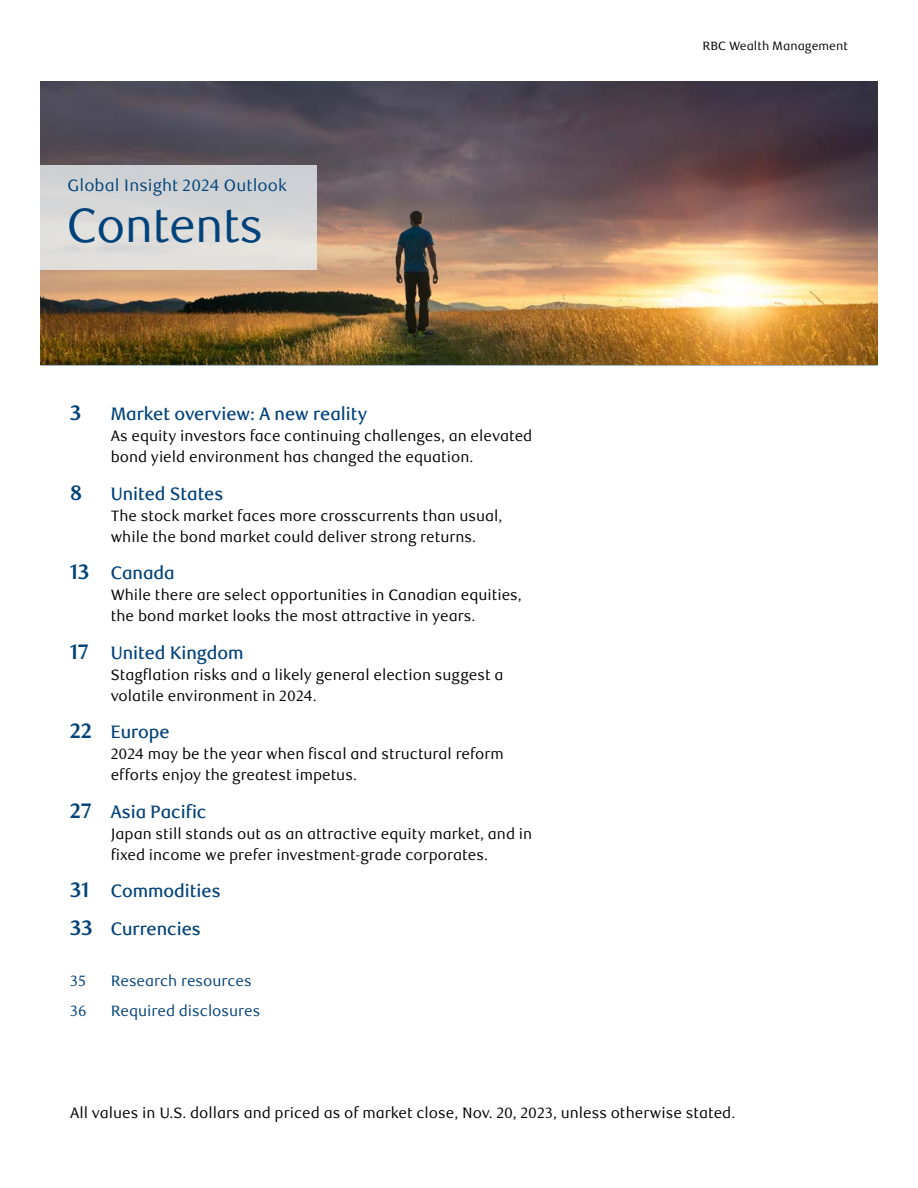
<style>
.page{position:relative;width:918px;height:1188px;background:#fff}
.page>*{position:absolute;margin:0;border:0;box-sizing:border-box;transform-origin:0 0}
.Main_2023_Contents_title_not_in_TOC{font:48px "RBC Display";color:#00427a}
.TOC_TOC_entry_large{font:700 21px "RBC Display";color:#00427a}
.TOC_TOC_entry_large-2{font:500 18px "RBC Display";color:#00427a}
.Main_2023_Banner_p1_pubname{font:16.5px "RBC Text";letter-spacing:.005em;color:#00427a}
.TOC_TOC_small_summary{font:15px/21px "RBC Text";color:#000}
.TOC_TOC_entry_small{font:15px "RBC Text";color:#00427a}
.t1{font:12px "RBC Text";color:#000}
.s1{font-weight:700;font-size:21px}
</style>
<div class="page">
<hr style="left:40px;top:364px;width:838px;height:1px;background:#00427a">
<img style="left:40px;top:81px;width:838px;height:283px">
<div style="left:40px;top:165px;width:277px;height:104px;background:#d8d8d8"></div>
<p class="Main_2023_Banner_p1_pubname" style="left:68px;top:176px;width:221px">Global Insight 2024 Outlook</p>
<h2 class="Main_2023_Contents_title_not_in_TOC" style="left:67px;top:198px;width:197px">Contents</h2>
<h3 class="TOC_TOC_entry_large" style="left:70px;top:401px;width:13px">3</h3>
<h3 class="TOC_TOC_entry_large-2" style="left:111px;top:404px;width:258px">Market overview: A new reality</h3>
<p class="TOC_TOC_small_summary" style="left:111px;top:426px;width:423px">As equity investors face continuing challenges, an elevated bond yield environment has changed the equation.</p>
<h3 class="TOC_TOC_entry_large" style="left:70px;top:480px;width:13px">8</h3>
<h3 class="TOC_TOC_entry_large-2" style="left:111px;top:483px;width:114px">United States</h3>
<p class="TOC_TOC_small_summary" style="left:111px;top:505px;width:393px">The stock market faces more crosscurrents than usual, while the bond market could deliver strong returns.</p>
<h3 class="TOC_TOC_entry_large-2" style="left:70px;top:563px;width:106px"><span class="s1">13</span> Canada</h3>
<p class="TOC_TOC_small_summary" style="left:111px;top:585px;width:413px">While there are select opportunities in Canadian equities, the bond market looks the most attractive in years.</p>
<h3 class="TOC_TOC_entry_large-2" style="left:70px;top:642px;width:175px"><span class="s1">17</span> United Kingdom</h3>
<p class="TOC_TOC_small_summary" style="left:111px;top:664px;width:394px">Stagflation risks and a likely general election suggest a volatile environment in 2024.</p>
<h3 class="TOC_TOC_entry_large-2" style="left:70px;top:722px;width:101px"><span class="s1">22</span> Europe</h3>
<p class="TOC_TOC_small_summary" style="left:111px;top:744px;width:395px">2024 may be the year when fiscal and structural reform efforts enjoy the greatest impetus.</p>
<h3 class="TOC_TOC_entry_large-2" style="left:70px;top:801px;width:138px"><span class="s1">27</span> Asia Pacific</h3>
<p class="TOC_TOC_small_summary" style="left:111px;top:823px;width:423px">Japan still stands out as an attractive equity market, and in fixed income we prefer investment-grade corporates.</p>
<h3 class="TOC_TOC_entry_large-2" style="left:70px;top:881px;width:152px"><span class="s1">31</span> Commodities</h3>
<h3 class="TOC_TOC_entry_large-2" style="left:70px;top:918px;width:132px"><span class="s1">33</span> Currencies</h3>
<p class="TOC_TOC_entry_small" style="left:70px;top:972px;width:17px">35</p>
<p class="TOC_TOC_entry_small" style="left:111px;top:972px;width:143px">Research resources</p>
<p class="TOC_TOC_entry_small" style="left:70px;top:1002px;width:18px">36</p>
<p class="TOC_TOC_entry_small" style="left:111px;top:1002px;width:151px">Required disclosures</p>
<p class="t1" style="left:703px;top:38px;width:147px">RBC Wealth Management</p>
<p class="TOC_TOC_small_summary" style="left:70px;top:1102px;width:667px">All values in U.S. dollars and priced as of market close, Nov. 20, 2023, unless otherwise stated.</p>
</div>
